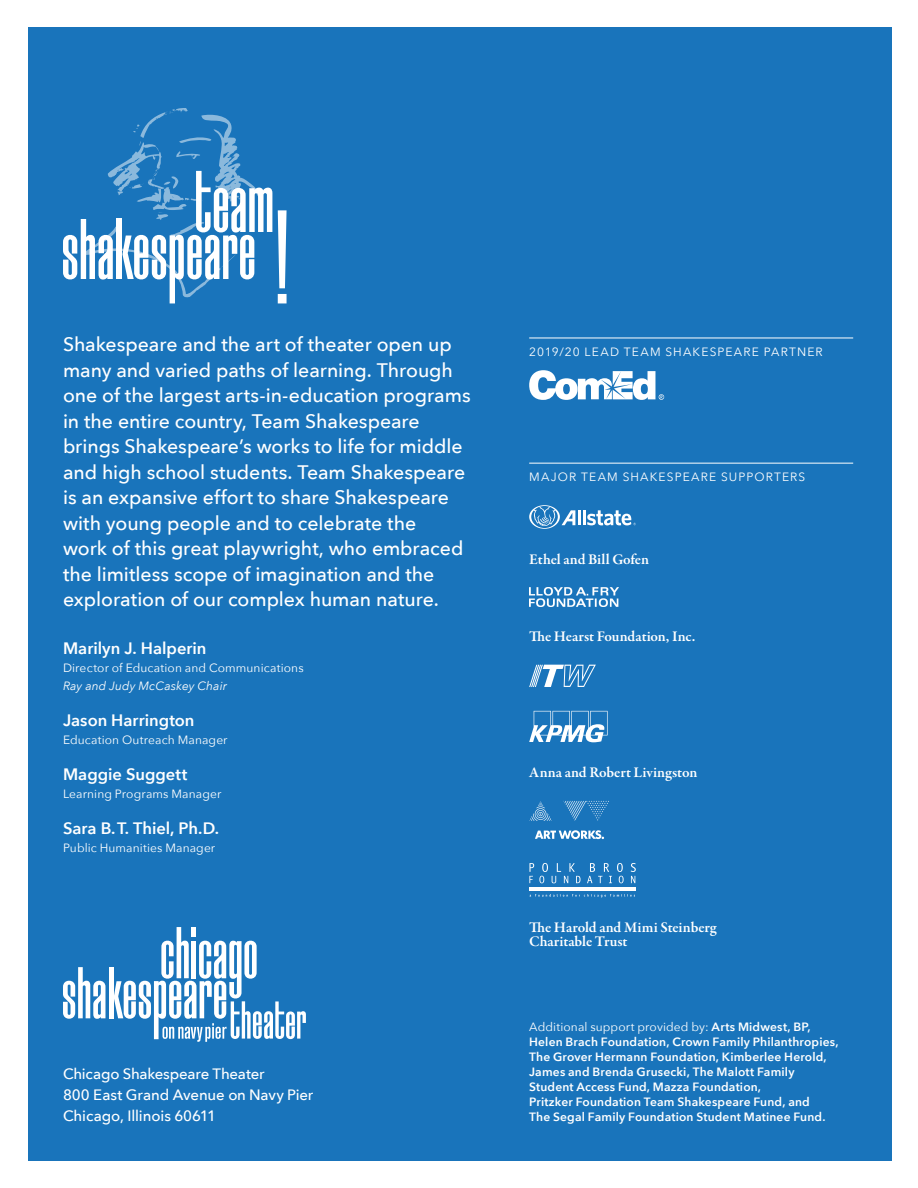
<style>
.page{position:relative;width:918px;height:1188px;background:#fff}
.page>*{position:absolute;margin:0;border:0;box-sizing:border-box;transform-origin:0 0}
.t1{font:500 19.5px/25.5px "Avenir Next";letter-spacing:-.005em;color:#fff}
.t2{font:600 16.5px "Avenir Next";color:#fff}
.t3{font:600 15px/13.5px "Garamond Premr Pro";letter-spacing:-.005em;color:#fff}
.t4{font:500 15px/21px "Avenir Next";letter-spacing:-.01em;color:#fff}
.t5{font:600 12px/15px "Avenir Next";letter-spacing:.015em;color:#fff}
.t6{font:12px "Avenir Next";letter-spacing:.015em;color:#fff}
.t7{font:12px "Avenir Next";letter-spacing:.095em;color:#fff}
.t8{font:italic 12px "Avenir Next";letter-spacing:.005em;color:#fff}
.s1{font-weight:400}
</style>
<div class="page">
<div style="left:28px;top:27px;width:864px;height:1134px;background:#1974bb"></div>
<hr style="left:109px;top:967px;width:4px;height:51px;background:#fff">
<svg style="left:114px;top:927px;width:192px;height:115px"></svg>
<hr style="left:192px;top:941px;width:4px;height:37px;background:#fff">
<hr style="left:192px;top:927px;width:4px;height:10px;background:#fff">
<svg style="left:63px;top:967px;width:42px;height:52px"></svg>
<hr style="left:529px;top:338px;width:324px;height:1px;background:#fff">
<hr style="left:529px;top:463px;width:324px;height:1px;background:#fff">
<img style="left:529px;top:587px;width:90px;height:19px">
<svg style="left:535px;top:830px;width:69px;height:9px"></svg>
<svg style="left:563px;top:801px;width:46px;height:20px"></svg>
<svg style="left:529px;top:801px;width:23px;height:20px"></svg>
<svg style="left:529px;top:505px;width:107px;height:24px"></svg>
<svg style="left:529px;top:665px;width:67px;height:22px"></svg>
<svg style="left:530px;top:894px;width:105px;height:3px"></svg>
<svg style="left:529px;top:863px;width:51px;height:20px"></svg>
<svg style="left:587px;top:863px;width:37px;height:20px"></svg>
<svg style="left:631px;top:863px;width:5px;height:20px"></svg>
<hr style="left:529px;top:887px;width:106px;height:4px;background:#fff">
<svg style="left:529px;top:711px;width:79px;height:31px"></svg>
<svg style="left:63px;top:108px;width:209px;height:195px"></svg>
<svg style="left:278px;top:210px;width:9px;height:93px"></svg>
<svg style="left:529px;top:370px;width:135px;height:30px"></svg>
<p class="t1" style="left:63px;top:331px;width:409px">Shakespeare and the art of theater open up many and varied paths of learning. Through one of the largest arts-in-education programs in the entire country, Team Shakespeare brings Shakespeare’s works to life for middle and high school students. Team Shakespeare is an expansive effort to share Shakespeare with young people and to celebrate the<br>work of this great playwright, who embraced the limitless scope of imagination and the exploration of our complex human nature.</p>
<p class="t2" style="left:63px;top:634px;width:145px">Marilyn J. Halperin</p>
<p class="t6" style="left:63px;top:658px;width:242px">Director of Education and Communications</p>
<p class="t8" style="left:63px;top:676px;width:166px">Ray and Judy McCaskey Chair</p>
<p class="t2" style="left:63px;top:706px;width:133px">Jason Harrington</p>
<p class="t6" style="left:63px;top:730px;width:166px">Education Outreach Manager</p>
<p class="t2" style="left:63px;top:760px;width:126px">Maggie Suggett</p>
<p class="t6" style="left:63px;top:784px;width:160px">Learning Programs Manager</p>
<p class="t2" style="left:63px;top:814px;width:158px">Sara B.T. Thiel, Ph.D.</p>
<p class="t6" style="left:63px;top:838px;width:154px">Public Humanities Manager</p>
<p class="t4" style="left:63px;top:1062px;width:252px">Chicago Shakespeare Theater<br>800 East Grand Avenue on Navy Pier<br>Chicago, Illinois 60611</p>
<p class="t7" style="left:529px;top:342px;width:295px">2019/20 LEAD TEAM SHAKESPEARE PARTNER</p>
<p class="t7" style="left:529px;top:467px;width:278px">MAJOR TEAM SHAKESPEARE SUPPORTERS</p>
<p class="t3" style="left:529px;top:552px;width:121px">Ethel and Bill Gofen</p>
<p class="t3" style="left:529px;top:630px;width:168px">The Hearst Foundation, Inc.</p>
<p class="t3" style="left:529px;top:766px;width:170px">Anna and Robert Livingston</p>
<p class="t3" style="left:529px;top:921px;width:189px">The Harold and Mimi Steinberg<br>Charitable Trust</p>
<p class="t5" style="left:529px;top:1019px;width:311px"><span class="s1">Additional support provided by:</span> Arts Midwest, BP, Helen Brach Foundation, Crown Family Philanthropies, The Grover Hermann Foundation, Kimberlee Herold, James and Brenda Grusecki, The Malott Family Student Access Fund, Mazza Foundation,<br>Pritzker Foundation Team Shakespeare Fund, and<br>The Segal Family Foundation Student Matinee Fund.</p>
</div>
